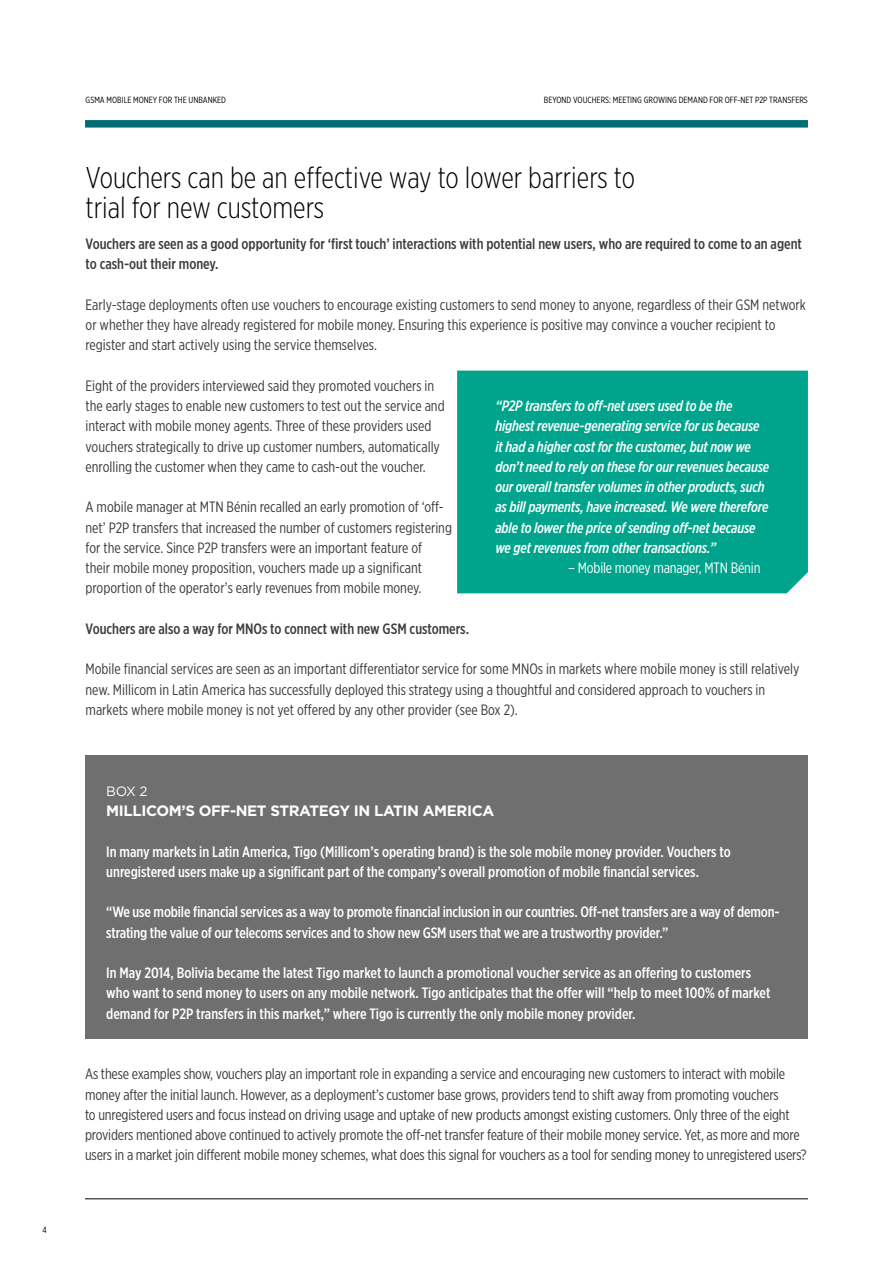
<style>
.page{position:relative;width:893px;height:1263px;background:#fff}
.page>*{position:absolute;margin:0;border:0;box-sizing:border-box;transform-origin:0 0}
.t1{font:300 30px/30px "Gotham X Narrow";color:#000}
.t2{font:15px/20.2px "Gotham X Narrow";color:#3c3c3b}
.t3{font:500 15px/20.2px "Gotham X Narrow";color:#fff}
.t4{font:italic 500 15px/20.2px "Gotham X Narrow";letter-spacing:-.01em;color:#fff}
.t5{font:500 15px/20.2px "Gotham X Narrow";color:#3c3c3b}
.t6{font:700 15px "Gotham";letter-spacing:-.025em;color:#fff}
.t7{font:15px "Gotham X Narrow";letter-spacing:-.01em;color:#fff}
.t8{font:13.5px "Gotham";color:#fff}
.t9{font:9px "Gotham X Narrow";color:#000}
</style>
<div class="page">
<div style="left:85px;top:120px;width:723px;height:8px;background:#006d76"></div>
<div style="left:457px;top:371px;width:351px;height:222px;background:#00a48c"></div>
<div style="left:85px;top:755px;width:723px;height:284px;background:#706f6f"></div>
<hr style="left:85px;top:1198px;width:723px;height:1px;background:#000">
<p class="t9" style="left:43px;top:1224px;width:6px">4</p>
<p class="t9" style="left:86px;top:95px;width:142px">GSMA MOBILE MONEY FOR THE UNBANKED</p>
<p class="t9" style="left:544px;top:95px;width:265px">BEYOND VOUCHERS: MEETING GROWING DEMAND FOR OFF-NET P2P TRANSFERS</p>
<h1 class="t1" style="left:86px;top:162px;width:551px">Vouchers can be an effective way to lower barriers to trial for new customers</h1>
<p class="t5" style="left:86px;top:233px;width:718px">Vouchers are seen as a good opportunity for ‘first touch’ interactions with potential new users, who are required to come to an agent to cash-out their money.</p>
<p class="t2" style="left:86px;top:294px;width:722px">Early-stage deployments often use vouchers to encourage existing customers to send money to anyone, regardless of their GSM network or whether they have already registered for mobile money. Ensuring this experience is positive may convince a voucher recipient to register and start actively using the service themselves.</p>
<p class="t2" style="left:86px;top:375px;width:361px">Eight of the providers interviewed said they promoted vouchers in the early stages to enable new customers to test out the service and interact with mobile money agents. Three of these providers used vouchers strategically to drive up customer numbers, automatically enrolling the customer when they came to cash-out the voucher.</p>
<p class="t2" style="left:86px;top:497px;width:368px">A mobile manager at MTN Bénin recalled an early promotion of ‘off&shy;net’ P2P transfers that increased the number of customers registering for the service. Since P2P transfers were an important feature of<br>their mobile money proposition, vouchers made up a significant proportion of the operator’s early revenues from mobile money.</p>
<p class="t5" style="left:86px;top:618px;width:385px">Vouchers are also a way for MNOs to connect with new GSM customers.</p>
<p class="t2" style="left:86px;top:659px;width:715px">Mobile financial services are seen as an important differentiator service for some MNOs in markets where mobile money is still relatively new. Millicom in Latin America has successfully deployed this strategy using a thoughtful and considered approach to vouchers in markets where mobile money is not yet offered by any other provider (see Box 2).</p>
<p class="t4" style="left:495px;top:395px;width:276px">“P2P transfers to off-net users used to be the highest revenue-generating service for us because it had a higher cost for the customer, but now we don’t need to rely on these for our revenues because our overall transfer volumes in other products, such as bill payments, have increased. We were therefore able to lower the price of sending off-net because we get revenues from other transactions.”</p>
<p class="t7" style="left:568px;top:559px;width:194px">– Mobile money manager, MTN Bénin</p>
<p class="t8" style="left:106px;top:782px;width:43px">BOX 2</p>
<p class="t6" style="left:106px;top:801px;width:389px">MILLICOM’S OFF-NET STRATEGY IN LATIN AMERICA</p>
<p class="t3" style="left:106px;top:841px;width:626px">In many markets in Latin America, Tigo (Millicom’s operating brand) is the sole mobile money provider. Vouchers to unregistered users make up a significant part of the company’s overall promotion of mobile financial services.</p>
<p class="t3" style="left:106px;top:902px;width:675px">“We use mobile financial services as a way to promote financial inclusion in our countries. Off-net transfers are a way of demon&shy;strating the value of our telecoms services and to show new GSM users that we are a trustworthy provider.”</p>
<p class="t3" style="left:106px;top:962px;width:666px">In May 2014, Bolivia became the latest Tigo market to launch a promotional voucher service as an offering to customers who want to send money to users on any mobile network. Tigo anticipates that the offer will “help to meet 100% of market demand for P2P transfers in this market,” where Tigo is currently the only mobile money provider.</p>
<p class="t2" style="left:85px;top:1064px;width:723px">As these examples show, vouchers play an important role in expanding a service and encouraging new customers to interact with mobile money after the initial launch. However, as a deployment’s customer base grows, providers tend to shift away from promoting vouchers<br>to unregistered users and focus instead on driving usage and uptake of new products amongst existing customers. Only three of the eight providers mentioned above continued to actively promote the off-net transfer feature of their mobile money service. Yet, as more and more users in a market join different mobile money schemes, what does this signal for vouchers as a tool for sending money to unregistered users?</p>
</div>
